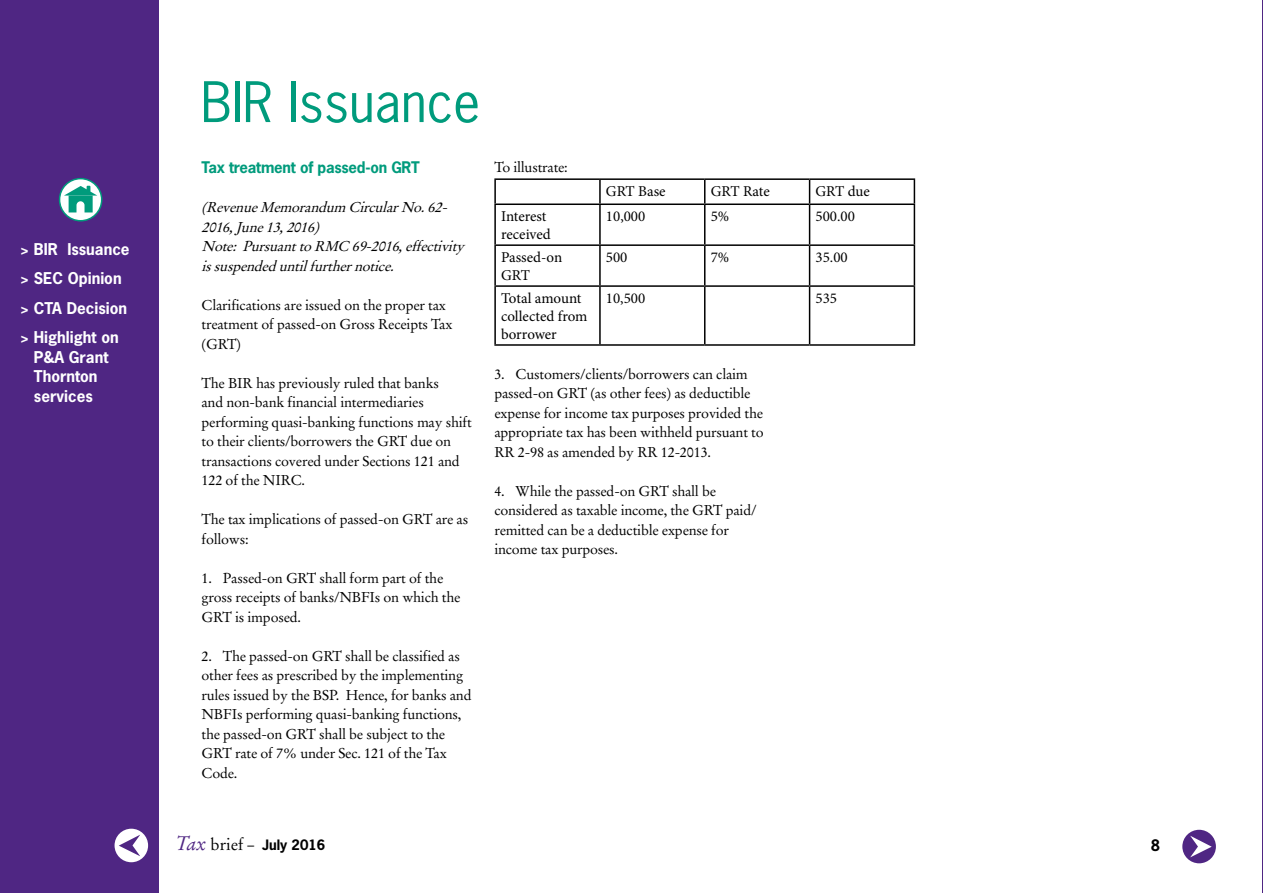
<style>
.page{position:relative;width:1263px;height:893px;background:#fff}
.page>*{position:absolute;margin:0;border:0;box-sizing:border-box;transform-origin:0 0}
.t1{font:52.5px "News Gothic Std";color:#009b7c}
.t2{font:700 15.3px/29.1px "News Gothic Std";color:#fff}
.t3{font:15px/18px "Minion Pro";color:#000}
.t4{font:700 15px "News Gothic";letter-spacing:-.015em;color:#009b7c}
.t5{font:700 15px "News Gothic Std";color:#000}
.t6{font:14.25px/19.5px "Stempel Garamond LT Std";letter-spacing:-.015em;color:#000}
.t7{font:italic 14.25px/19.5px "Stempel Garamond LT Std";color:#000}
.t8{font:700 13.5px "News Gothic Std";color:#000}
.s1{font-family:"Stempel Garamond LT Std";font-weight:400;font-style:italic;font-size:19.5px;color:#4f2683}
.s2{font-family:"Stempel Garamond LT Std";font-weight:400;font-size:16.5px}
.s3{font-weight:400}
</style>
<div class="page">
<div style="left:0;top:0;width:158px;height:893px;background:#4f2683"></div>
<hr style="left:1261px;top:0;width:2px;height:893px;background:#4f2683">
<svg style="left:60px;top:179px;width:42px;height:42px"></svg>
<div style="left:59px;top:178px;width:43px;height:43px;border:2px solid #009b7c;border-radius:50%"></div>
<div style="left:115px;top:829px;width:33px;height:33px;background:#fff;border-radius:50%"></div>
<svg style="left:119px;top:835px;width:21px;height:21px"></svg>
<div style="left:1182px;top:830px;width:34px;height:33px;background:#4f2683;border-radius:50%"></div>
<svg style="left:1190px;top:836px;width:22px;height:21px"></svg>
<svg style="left:64px;top:186px;width:33px;height:26px"></svg>
<hr style="left:494px;top:178px;width:106px;height:2px;background:#000">
<hr style="left:494px;top:180px;width:2px;height:23px;background:#000">
<hr style="left:600px;top:178px;width:105px;height:2px;background:#000">
<hr style="left:599px;top:180px;width:2px;height:23px;background:#000">
<hr style="left:705px;top:178px;width:105px;height:2px;background:#000">
<svg style="left:704px;top:180px;width:1px;height:23px"></svg>
<hr style="left:810px;top:178px;width:105px;height:2px;background:#000">
<svg style="left:809px;top:180px;width:1px;height:23px"></svg>
<svg style="left:914px;top:180px;width:1px;height:23px"></svg>
<hr style="left:494px;top:203px;width:106px;height:2px;background:#000">
<hr style="left:494px;top:205px;width:2px;height:39px;background:#000">
<hr style="left:600px;top:203px;width:105px;height:2px;background:#000">
<hr style="left:599px;top:205px;width:2px;height:39px;background:#000">
<hr style="left:705px;top:203px;width:105px;height:2px;background:#000">
<hr style="left:704px;top:205px;width:1px;height:39px;background:#000">
<hr style="left:810px;top:203px;width:105px;height:2px;background:#000">
<hr style="left:809px;top:205px;width:1px;height:39px;background:#000">
<hr style="left:914px;top:205px;width:1px;height:39px;background:#000">
<hr style="left:494px;top:244px;width:106px;height:2px;background:#000">
<hr style="left:494px;top:246px;width:2px;height:39px;background:#000">
<hr style="left:600px;top:244px;width:105px;height:2px;background:#000">
<hr style="left:599px;top:246px;width:2px;height:39px;background:#000">
<hr style="left:705px;top:244px;width:105px;height:2px;background:#000">
<hr style="left:704px;top:246px;width:1px;height:39px;background:#000">
<hr style="left:810px;top:244px;width:105px;height:2px;background:#000">
<hr style="left:809px;top:246px;width:1px;height:39px;background:#000">
<hr style="left:914px;top:246px;width:1px;height:39px;background:#000">
<hr style="left:494px;top:285px;width:106px;height:2px;background:#000">
<hr style="left:494px;top:287px;width:2px;height:57px;background:#000">
<hr style="left:600px;top:285px;width:105px;height:2px;background:#000">
<hr style="left:599px;top:287px;width:2px;height:57px;background:#000">
<hr style="left:705px;top:285px;width:105px;height:2px;background:#000">
<hr style="left:704px;top:287px;width:1px;height:57px;background:#000">
<hr style="left:810px;top:285px;width:105px;height:2px;background:#000">
<hr style="left:809px;top:287px;width:1px;height:57px;background:#000">
<hr style="left:914px;top:287px;width:1px;height:57px;background:#000">
<hr style="left:494px;top:344px;width:106px;height:2px;background:#000">
<hr style="left:600px;top:344px;width:105px;height:2px;background:#000">
<hr style="left:705px;top:344px;width:105px;height:2px;background:#000">
<hr style="left:810px;top:344px;width:105px;height:2px;background:#000">
<p class="t2" style="left:20px;top:235px;width:111px">&gt; BIR Issuance &gt; SEC Opinion &gt; CTA Decision &gt; Highlight on</p>
<p class="t2" style="left:34px;top:346px;width:76px;line-height:20px">P&amp;A Grant<br>Thornton services</p>
<h1 class="t1" style="left:201px;top:69px;width:281px">BIR Issuance</h1>
<p class="t4" style="left:202px;top:158px;width:220px">Tax treatment of passed-on GRT</p>
<p class="t7" style="left:202px;top:198px;width:269px">(RevenueMemorandum CircularNo.62- 2016,June13,2016)<br>Note: PursuanttoRMC 69-2016,effectivity issusp endeduntilfurthernotice.</p>
<p class="t6" style="left:202px;top:295px;width:252px">Clarifications are issued on the proper tax treatment of passed-on Gross Receipts Tax (GRT)</p>
<p class="t6" style="left:202px;top:373px;width:272px">The BIR has previously ruled that banks<br>and non-bank financial intermediaries performing quasi-banking functions may shift to their clients/borrowers the GRT due on transactions covered under Sections 121 and 122 of the NIRC.</p>
<p class="t6" style="left:202px;top:510px;width:268px">The tax implications of passed-on GRT are as follows:</p>
<p class="t6" style="left:202px;top:568px;width:260px">1. Passed-on GRT shall form part of the gross receipts of banks/NBFIs on which the<br>GRT is imposed.</p>
<p class="t6" style="left:202px;top:646px;width:272px">2. The passed-on GRT shall be classified as other fees as prescribed by the implementing rules issued by the BSP. Hence, for banks and NBFIs performing quasi-banking functions, the passed-on GRT shall be subject to the GRT rate of 7% under Sec. 121 of the Tax Code.</p>
<p class="t6" style="left:494px;top:158px;width:75px">To illustrate:</p>
<p class="t3" style="left:606px;top:182px;width:61px">GRT Base</p>
<p class="t3" style="left:711px;top:182px;width:60px">GRT Rate</p>
<p class="t3" style="left:815px;top:182px;width:56px">GRT due</p>
<p class="t3" style="left:501px;top:207px;width:51px">Interest received</p>
<p class="t3" style="left:606px;top:207px;width:41px">10,000</p>
<p class="t3" style="left:711px;top:207px;width:20px">5%</p>
<p class="t3" style="left:815px;top:207px;width:41px">500.00</p>
<p class="t3" style="left:501px;top:248px;width:63px">Passed-on<br>GRT</p>
<p class="t3" style="left:606px;top:248px;width:23px">500</p>
<p class="t3" style="left:711px;top:248px;width:20px">7%</p>
<p class="t3" style="left:815px;top:248px;width:34px">35.00</p>
<p class="t3" style="left:501px;top:289px;width:88px">Total amount collected from borrower</p>
<p class="t3" style="left:606px;top:289px;width:41px">10,500</p>
<p class="t3" style="left:815px;top:289px;width:23px">535</p>
<p class="t6" style="left:494px;top:364px;width:271px">3. Customers/clients/borrowers can claim passed-on GRT (as other fees) as deductible expense for income tax purposes provided the appropriate tax has been withheld pursuant to RR 2-98 as amended by RR 12-2013.</p>
<p class="t6" style="left:494px;top:481px;width:264px">4. While the passed-on GRT shall be considered as taxable income, the GRT paid/ remitted can be a deductible expense for income tax purposes.</p>
<p class="t8" style="left:176px;top:836px;width:151px"><span class="s1">Tax</span> <span class="s2">brief</span> <span class="s3">–</span> July 2016</p>
<p class="t5" style="left:1151px;top:835px;width:11px">8</p>
</div>
